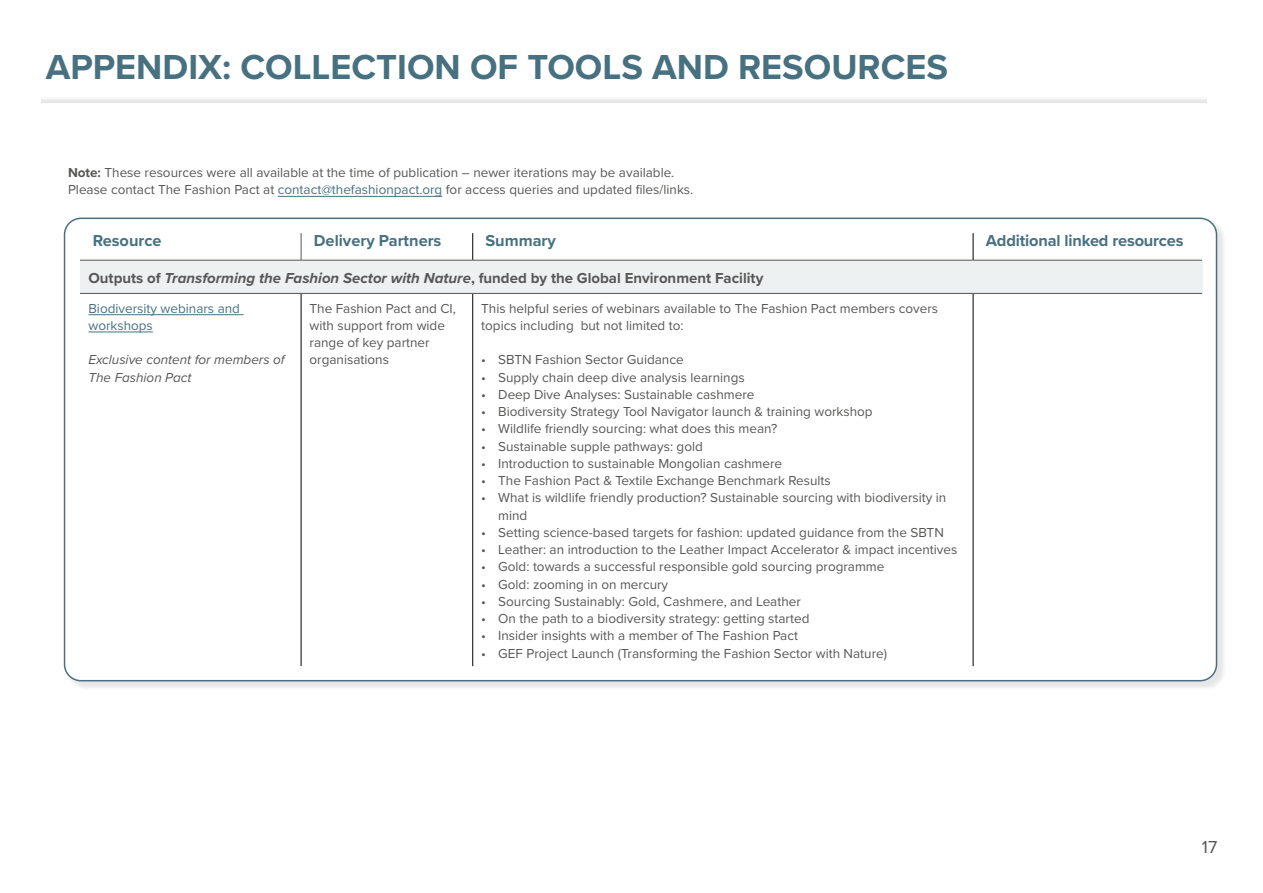
<style>
.page{position:relative;width:1263px;height:893px;background:#fff}
.page>*{position:absolute;margin:0;border:0;box-sizing:border-box;transform-origin:0 0}
.t1{font:700 36px "Proxima Nova";color:#477180}
.t2{font:18px "Proxima Nova";color:#575756}
.t3{font:700 16.35px "Proxima Nova";color:#477180}
.t4{font:700 15px "Proxima Nova";color:#575756}
.t5{font:13.5px/17.2px "Proxima Nova";color:#575756}
.t6{font:italic 13.5px/17.2px "Proxima Nova";color:#575756}
.t7{font:13.5px/17.2px "Proxima Nova";color:#477180}
.s1{font-weight:700}
.s2{color:#477180}
.s3{font-style:italic}
</style>
<div class="page">
<div style="left:0;top:96px;width:1263px;height:137px;background:#efefef"></div>
<div style="left:0;top:103px;width:1263px;height:131px;background:#fff"></div>
<div style="left:1208px;top:82px;width:55px;height:58px;background:#fff"></div>
<div style="left:0;top:82px;width:40px;height:58px;background:#fff"></div>
<div style="left:65px;top:219px;width:1161px;height:472px;background:#000;opacity:.1"></div>
<div style="left:65px;top:218px;width:1151px;height:463px;background:#fff;border-radius:16px"></div>
<div style="left:80px;top:260px;width:1122px;height:33px;background:#edf1f2"></div>
<svg style="left:472px;top:233px;width:1px;height:27px"></svg>
<svg style="left:973px;top:233px;width:1px;height:27px"></svg>
<hr style="left:301px;top:294px;width:1px;height:372px;background:#000">
<hr style="left:472px;top:294px;width:1px;height:372px;background:#000">
<hr style="left:973px;top:294px;width:1px;height:372px;background:#000">
<svg style="left:301px;top:233px;width:1px;height:27px"></svg>
<hr style="left:80px;top:260px;width:221px;height:1px;background:#575756">
<hr style="left:301px;top:260px;width:172px;height:1px;background:#575756">
<hr style="left:473px;top:260px;width:500px;height:1px;background:#575756">
<hr style="left:973px;top:260px;width:229px;height:1px;background:#575756">
<hr style="left:80px;top:293px;width:221px;height:1px;background:#575756">
<hr style="left:301px;top:293px;width:172px;height:1px;background:#575756">
<hr style="left:473px;top:293px;width:500px;height:1px;background:#575756">
<hr style="left:973px;top:293px;width:229px;height:1px;background:#575756">
<hr style="left:88px;top:314px;width:155px;height:1px;background:#477180">
<hr style="left:88px;top:332px;width:65px;height:1px;background:#477180">
<hr style="left:278px;top:196px;width:164px;height:1px;background:#477180">
<h1 class="t1" style="left:46px;top:41px;width:904px">APPENDIX: COLLECTION OF TOOLS AND RESOURCES</h1>
<p class="t5" style="left:68px;top:163px;width:627px"><span class="s1">Note:</span> These resources were all available at the time of publication – newer iterations may be available.<br>Please contact The Fashion Pact at <span class="s2">contact@thefashionpact.org</span> for access queries and updated files/links.</p>
<p class="t3" style="left:93px;top:228px;width:70px">Resource</p>
<p class="t3" style="left:314px;top:228px;width:129px">Delivery Partners</p>
<p class="t3" style="left:485px;top:228px;width:72px">Summary</p>
<p class="t3" style="left:986px;top:228px;width:199px">Additional linked resources</p>
<p class="t4" style="left:88px;top:267px;width:676px">Outputs of <span class="s3">Transforming the Fashion Sector with Nature</span>, funded by the Global Environment Facility</p>
<p class="t7" style="left:88px;top:299px;width:153px">Biodiversity webinars and workshops</p>
<p class="t6" style="left:88px;top:351px;width:198px">Exclusive content for members of<br>The Fashion Pact</p>
<p class="t5" style="left:310px;top:299px;width:148px">The Fashion Pact and CI, with support from wide range of key partner organisations</p>
<p class="t5" style="left:481px;top:299px;width:458px">This helpful series of webinars available to The Fashion Pact members covers topics including but not limited to:</p>
<p class="t5" style="left:481px;top:351px;width:204px">• SBTN Fashion Sector Guidance</p>
<p class="t5" style="left:481px;top:368px;width:265px">• Supply chain deep dive analysis learnings</p>
<p class="t5" style="left:481px;top:385px;width:275px">• Deep Dive Analyses: Sustainable cashmere</p>
<p class="t5" style="left:481px;top:402px;width:393px">• Biodiversity Strategy Tool Navigator launch &amp; training workshop</p>
<p class="t5" style="left:481px;top:420px;width:298px">• Wildlife friendly sourcing: what does this mean?</p>
<p class="t5" style="left:481px;top:437px;width:223px">• Sustainable supple pathways: gold</p>
<p class="t5" style="left:481px;top:454px;width:302px">• Introduction to sustainable Mongolian cashmere</p>
<p class="t5" style="left:481px;top:471px;width:351px">• The Fashion Pact &amp; Textile Exchange Benchmark Results</p>
<p class="t5" style="left:498px;top:489px;width:450px;text-indent:-17px">• What is wildlife friendly production? Sustainable sourcing with biodiversity in mind</p>
<p class="t5" style="left:481px;top:523px;width:464px">• Setting science-based targets for fashion: updated guidance from the SBTN</p>
<p class="t5" style="left:481px;top:540px;width:478px">• Leather: an introduction to the Leather Impact Accelerator &amp; impact incentives</p>
<p class="t5" style="left:481px;top:558px;width:405px">• Gold: towards a successful responsible gold sourcing programme</p>
<p class="t5" style="left:481px;top:575px;width:188px">• Gold: zooming in on mercury</p>
<p class="t5" style="left:481px;top:592px;width:321px">• Sourcing Sustainably: Gold, Cashmere, and Leather</p>
<p class="t5" style="left:481px;top:609px;width:330px">• On the path to a biodiversity strategy: getting started</p>
<p class="t5" style="left:481px;top:627px;width:318px">• Insider insights with a member of The Fashion Pact</p>
<p class="t5" style="left:481px;top:644px;width:407px">• GEF Project Launch (Transforming the Fashion Sector with Nature)</p>
<h2 class="t2" style="left:1202px;top:833px;width:17px">17</h2>
</div>
